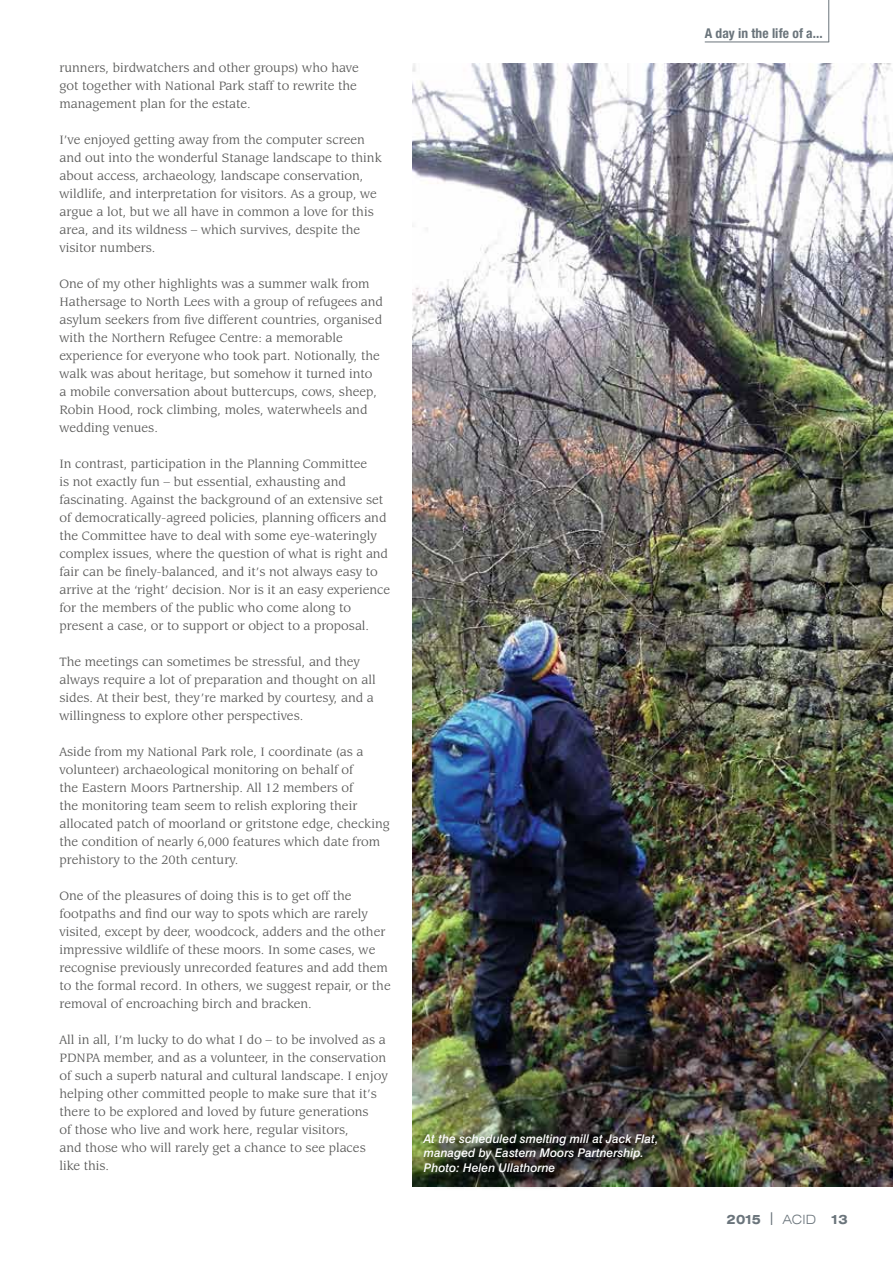
<style>
.page{position:relative;width:893px;height:1263px;background:#fff}
.page>*{position:absolute;margin:0;border:0;box-sizing:border-box;transform-origin:0 0}
.t1{font:700 condensed 13.5px "Helvetica Neue";letter-spacing:.01em;color:#6a747b}
.t2{font:13.35px/18px "Leawood IT Cby BT";color:#5a5a59}
.t3{font:700 expanded 12.75px "Swiss 721 BT";letter-spacing:-.085em;color:#6a747b}
.t4{font:italic 500 12px/14.4px "Swiss 721 BT";color:#fff}
.s1{font-family:"Lubalin Graph IT Cby BT";font-weight:500;font-stretch:normal}
.s2{font-weight:300}
</style>
<div class="page">
<hr style="left:705px;top:42px;width:124px;height:1px;background:#6a747b">
<hr style="left:828px;top:0;width:1px;height:42px;background:#6a747b">
<img style="left:412px;top:64px;width:481px;height:1122px">
<svg style="left:427px;top:1136px;width:248px;height:52px;background:#505348"></svg>
<div style="left:415px;top:1125px;width:251px;height:56px;background:#000;opacity:.75"></div>
<p class="t2" style="left:60px;top:59px;width:301px">runners, birdwatchers and other groups) who have got together with National Park staff to rewrite the management plan for the estate.</p>
<p class="t2" style="left:60px;top:131px;width:324px">I’ve enjoyed getting away from the computer screen and out into the wonderful Stanage landscape to think about access, archaeology, landscape conservation, wildlife, and interpretation for visitors. As a group, we argue a lot, but we all have in common a love for this area, and its wildness – which survives, despite the visitor numbers.</p>
<p class="t2" style="left:60px;top:275px;width:325px">One of my other highlights was a summer walk from Hathersage to North Lees with a group of refugees and asylum seekers from five different countries, organised with the Northern Refugee Centre: a memorable experience for everyone who took part. Notionally, the walk was about heritage, but somehow it turned into<br>a mobile conversation about buttercups, cows, sheep, Robin Hood, rock climbing, moles, waterwheels and wedding venues.</p>
<p class="t2" style="left:60px;top:455px;width:332px">In contrast, participation in the Planning Committee<br>is not exactly fun – but essential, exhausting and fascinating. Against the background of an extensive set of democratically-agreed policies, planning officers and the Committee have to deal with some eye-wateringly complex issues, where the question of what is right and fair can be finely-balanced, and it’s not always easy to arrive at the ‘right’ decision. Nor is it an easy experience for the members of the public who come along to present a case, or to support or object to a proposal.</p>
<p class="t2" style="left:60px;top:653px;width:318px">The meetings can sometimes be stressful, and they always require a lot of preparation and thought on all sides. At their best, they’re marked by courtesy, and a willingness to explore other perspectives.</p>
<p class="t2" style="left:60px;top:743px;width:332px">Aside from my National Park role, I coordinate (as a volunteer) archaeological monitoring on behalf of<br>the Eastern Moors Partnership. All 12 members of<br>the monitoring team seem to relish exploring their allocated patch of moorland or gritstone edge, checking the condition of nearly 6,000 features which date from prehistory to the 20th century.</p>
<p class="t2" style="left:60px;top:887px;width:333px">One of the pleasures of doing this is to get off the footpaths and find our way to spots which are rarely visited, except by deer, woodcock, adders and the other impressive wildlife of these moors. In some cases, we recognise previously unrecorded features and add them to the formal record. In others, we suggest repair, or the removal of encroaching birch and bracken.</p>
<p class="t2" style="left:60px;top:1031px;width:330px">All in all, I’m lucky to do what I do – to be involved as a PDNPA member, and as a volunteer, in the conservation of such a superb natural and cultural landscape. I enjoy helping other committed people to make sure that it’s there to be explored and loved by future generations<br>of those who live and work here, regular visitors,<br>and those who will rarely get a chance to see places like this.</p>
<p class="t4" style="left:424px;top:1131px;width:236px">At the scheduled smelting mill at Jack Flat, managed by Eastern Moors Partnership.<br>Photo: Helen Ullathorne</p>
<p class="t1" style="left:705px;top:25px;width:120px">A day in the life of a...</p>
<p class="t3" style="left:727px;top:1211px;width:123px">2015 <span class="s1">|</span> <span class="s2">ACID</span> 13</p>
</div>
